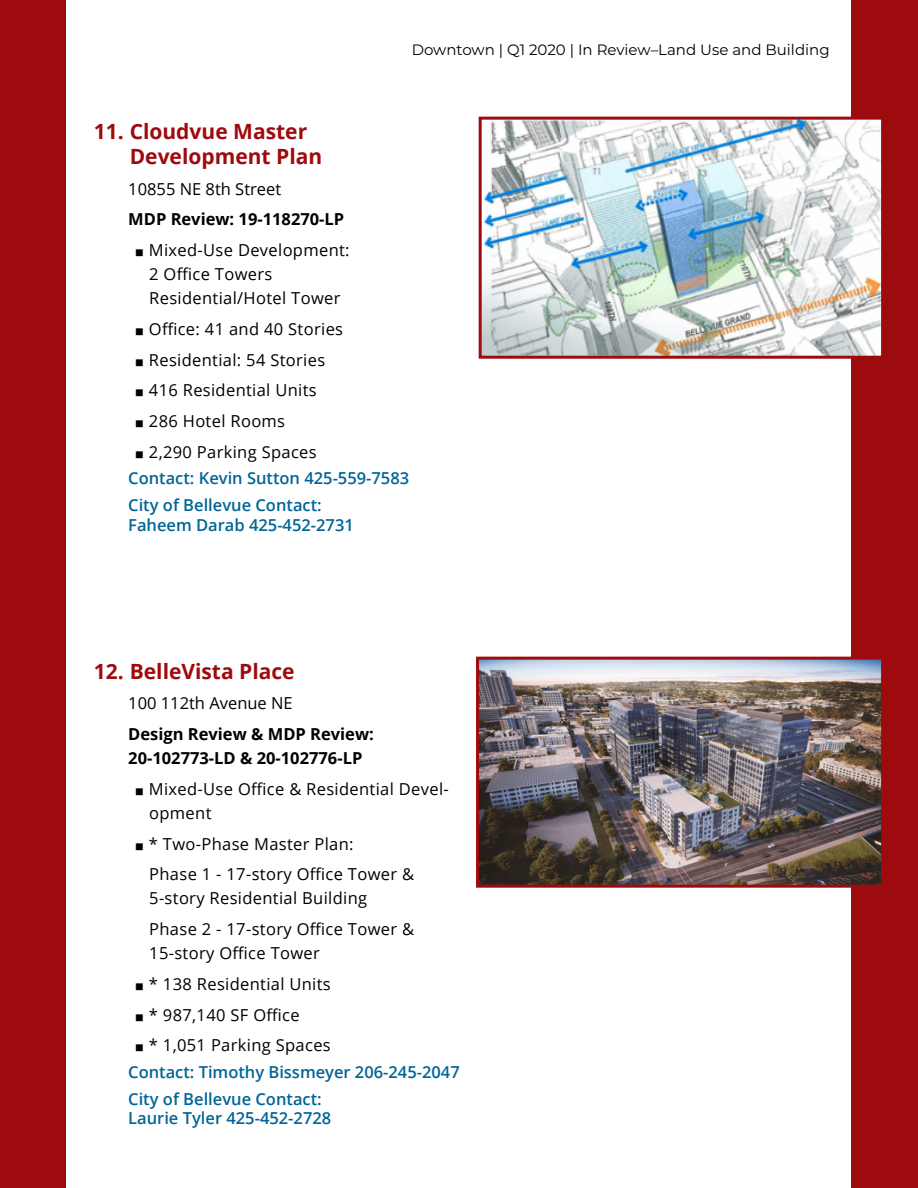
<style>
.page{position:relative;width:918px;height:1188px;background:#9e0b0f}
.page>*{position:absolute;margin:0;border:0;box-sizing:border-box;transform-origin:0 0}
.t1{font:700 21px/25.2px "Open Sans";color:#9e0b0f}
.t2{font:16.5px/30.8px "Open Sans";letter-spacing:.02em;color:#000}
.t3{font:600 16.5px/26.5px "Open Sans";color:#006597}
.t4{font:700 16.5px/30.8px "Open Sans";color:#000;text-align:center}
.t5{font:16.5px "Open Sans";color:#000}
.t6{font:15px "Montserrat";color:#000}
.s1{font-weight:400}
</style>
<div class="page">
<div style="left:67px;top:0;width:784px;height:1188px;background:#fff"></div>
<img style="left:483px;top:121px;width:397px;height:234px">
<div style="left:479px;top:117px;width:405px;height:242px;border:3px solid #9e0b0f"></div>
<img style="left:480px;top:661px;width:400px;height:223px">
<div style="left:476px;top:657px;width:408px;height:231px;border:3px solid #9e0b0f"></div>
<p class="t6" style="left:412px;top:39px;width:419px">Downtown | Q1 2020 | In Review–Land Use and Building</p>
<p class="t1" style="left:130px;top:118px;width:194px;text-indent:-36px">11. Cloudvue Master<br>Development Plan</p>
<p class="t5" style="left:128px;top:177px;width:155px">10855 NE 8th Street</p>
<p class="t4" style="left:128px;top:204px;width:223px">MDP Review: 19-118270-LP ◼ <span class="s1">Mixed-Use Development:</span></p>
<p class="t2" style="left:149px;top:262px;width:193px;line-height:24px">2 Office Towers<br>Residential/Hotel Tower</p>
<p class="t2" style="left:134px;top:313px;width:210px">◼ Office: 41 and 40 Stories ◼ Residential: 54 Stories<br>◼ 416 Residential Units<br>◼ 286 Hotel Rooms<br>◼ 2,290 Parking Spaces</p>
<p class="t3" style="left:128px;top:465px;width:283px">Contact: Kevin Sutton 425-559-7583<br>City of Bellevue Contact:</p>
<p class="t3" style="left:128px;top:511px;width:227px">Faheem Darab 425-452-2731</p>
<p class="t1" style="left:94px;top:658px;width:202px">12. BelleVista Place</p>
<p class="t5" style="left:128px;top:692px;width:166px">100 112th Avenue NE</p>
<p class="t4" style="left:128px;top:722px;width:247px;line-height:24px;text-align:left">Design Review &amp; MDP Review:<br>20-102773-LD &amp; 20-102776-LP</p>
<p class="t2" style="left:149px;top:777px;width:301px;line-height:24px;text-indent:-15px">◼ Mixed-Use Office &amp; Residential Devel&shy;opment</p>
<p class="t2" style="left:149px;top:828px;width:266px;text-indent:-15px">◼ * Two-Phase Master Plan:<br>Phase 1 - 17-story Office Tower &amp;</p>
<p class="t2" style="left:149px;top:883px;width:266px">5-story Residential Building<br>Phase 2 - 17-story Office Tower &amp;</p>
<p class="t2" style="left:134px;top:937px;width:198px;text-indent:15px">15-story Office Tower ◼ * 138 Residential Units ◼ * 987,140 SF Office<br>◼ * 1,051 Parking Spaces</p>
<p class="t3" style="left:128px;top:1058px;width:333px">Contact: Timothy Bissmeyer 206-245-2047<br>City of Bellevue Contact:</p>
<p class="t3" style="left:128px;top:1105px;width:205px">Laurie Tyler 425-452-2728</p>
</div>
